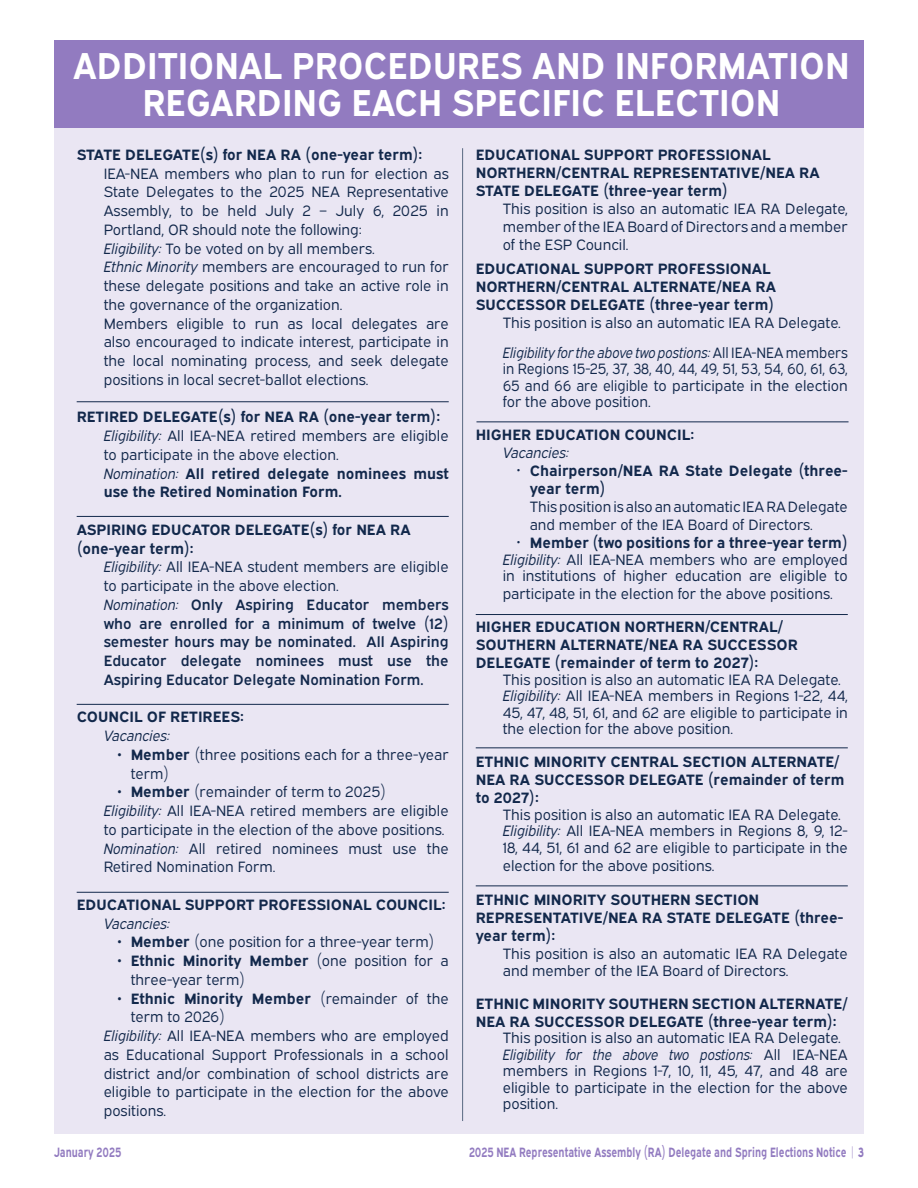
<style>
.page{position:relative;width:918px;height:1188px;background:#fff}
.page>*{position:absolute;margin:0;border:0;box-sizing:border-box;transform-origin:0 0}
.t1{font:700 37.5px/37.5px "Expressway Rg";color:#fff;text-align:center;scale:.92 1}
.t2{font:15px/18.8px "Expressway Bk";color:#12284b}
.t3{font:700 15px/18px "Expressway Rg";color:#12284b}
.t4{font:15px/18.8px "Expressway Sb";color:#12284b;text-align:justify}
.t5{font:15px/16.5px "Expressway Bk";color:#12284b;text-align:justify;scale:.95 1}
.t6{font:italic 15px "Expressway Bk";color:#12284b}
.t7{font:700 13.5px "Expressway Rg";color:#927bc0;scale:.75 1}
.s1{font-style:italic}
.s2{font-family:"Expressway Bk";font-weight:400;font-style:italic}
.s3{font-family:"Expressway Bk";font-style:italic}
.s4{font-family:"Expressway Rg";font-weight:700}
.s5{font-family:"Expressway Bk";font-weight:400}
.s6{font-weight:400;font-size:16.5px}
.s7{font-family:"Expressway Lt";font-weight:400}
.s8{font-family:"Expressway Xb";font-weight:400}
</style>
<div class="page">
<div style="left:54px;top:122px;width:810px;height:1012px;background:#eae6f3"></div>
<div style="left:54px;top:40px;width:810px;height:88px;background:#927bc0"></div>
<hr style="left:462px;top:148px;width:1px;height:973px;background:#596981">
<hr style="left:77px;top:402px;width:372px;height:1px;background:#12284b">
<hr style="left:77px;top:516px;width:372px;height:1px;background:#12284b">
<hr style="left:77px;top:704px;width:372px;height:1px;background:#12284b">
<hr style="left:77px;top:892px;width:372px;height:1px;background:#12284b">
<hr style="left:476px;top:886px;width:372px;height:1px;background:#12284b">
<hr style="left:476px;top:748px;width:372px;height:1px;background:#12284b">
<hr style="left:476px;top:614px;width:372px;height:1px;background:#12284b">
<hr style="left:476px;top:422px;width:373px;height:1px;background:#12284b">
<h1 class="t1" style="left:73px;top:43px;width:845px">ADDITIONAL PROCEDURES AND INFORMATION<br>REGARDING EACH SPECIFIC ELECTION</h1>
<p class="t3" style="left:77px;top:144px;width:347px">STATE DELEGATE(s) for NEA RA (one-year term):</p>
<p class="t2" style="left:104px;top:162px;width:347px">IEA-NEA members who plan to run for election as State Delegates to the 2025 NEA Representative Assembly, to be held July 2 – July 6, 2025 in Portland, OR should note the following:<br><span class="s1">Eligibility:</span> To be voted on by all members.<br><span class="s1">Ethnic Minority</span> members are encouraged to run for these delegate positions and take an active role in the governance of the organization.<br>Members eligible to run as local delegates are also encouraged to indicate interest, participate in the local nominating process, and seek delegate positions in local secret-ballot elections.</p>
<p class="t3" style="left:77px;top:406px;width:365px">RETIRED DELEGATE(s) for NEA RA (one-year term):</p>
<p class="t2" style="left:104px;top:425px;width:347px"><span class="s1">Eligibility:</span> All IEA-NEA retired members are eligible to participate in the above election.</p>
<p class="t3" style="left:104px;top:462px;width:347px;line-height:18.8px"><span class="s2">Nomination:</span> All retired delegate nominees must use the Retired Nomination Form.</p>
<p class="t3" style="left:77px;top:519px;width:336px;line-height:18.8px">ASPIRING EDUCATOR DELEGATE(s) for NEA RA (one-year term):</p>
<p class="t2" style="left:104px;top:556px;width:347px"><span class="s1">Eligibility:</span> All IEA-NEA student members are eligible to participate in the above election.</p>
<p class="t4" style="left:104px;top:594px;width:347px"><span class="s3">Nomination:</span> Only Aspiring Educator members who are enrolled for a minimum of twelve (12) semester hours may be nominated. All Aspiring Educator delegate nominees must use the Aspiring Educator Delegate Nomination Form.</p>
<p class="t3" style="left:77px;top:706px;width:169px">COUNCIL OF RETIREES:</p>
<p class="t6" style="left:104px;top:724px;width:68px">Vacancies:</p>
<p class="t2" style="left:131px;top:744px;width:320px;text-indent:-14px"><span class="s4">• Member</span> (three positions each for a three-year term)</p>
<p class="t2" style="left:104px;top:781px;width:347px;text-indent:14px"><span class="s4">• Member</span> (remainder of term to 2025)<br><span class="s1">Eligibility:</span> All IEA-NEA retired members are eligible to participate in the election of the above positions.<br><span class="s1">Nomination:</span> All retired nominees must use the Retired Nomination Form.</p>
<p class="t3" style="left:77px;top:894px;width:371px">EDUCATIONAL SUPPORT PROFESSIONAL COUNCIL:</p>
<p class="t6" style="left:104px;top:912px;width:68px">Vacancies:</p>
<p class="t2" style="left:117px;top:931px;width:319px"><span class="s4">• Member</span> (one position for a three-year term)</p>
<p class="t3" style="left:117px;top:950px;width:333px">• Ethnic Minority Member <span class="s5">(one position for a</span></p>
<p class="t2" style="left:131px;top:969px;width:116px">three-year term)</p>
<p class="t3" style="left:117px;top:988px;width:333px">• Ethnic Minority Member <span class="s5">(remainder of the</span></p>
<p class="t2" style="left:104px;top:1006px;width:347px;text-indent:27px">term to 2026)<br><span class="s1">Eligibility:</span> All IEA-NEA members who are employed as Educational Support Professionals in a school district and/or combination of school districts are eligible to participate in the election for the above positions.</p>
<p class="t3" style="left:476px;top:144px;width:346px">EDUCATIONAL SUPPORT PROFESSIONAL<br>NORTHERN/CENTRAL REPRESENTATIVE/NEA RA<br>STATE DELEGATE (three-year term)</p>
<p class="t2" style="left:503px;top:198px;width:347px;line-height:18px;text-align:justify">This position is also an automatic IEA RA Delegate, member of the IEA Board of Directors and a member of the ESP Council.</p>
<p class="t3" style="left:476px;top:258px;width:302px">EDUCATIONAL SUPPORT PROFESSIONAL<br>NORTHERN/CENTRAL ALTERNATE/NEA RA<br>SUCCESSOR DELEGATE (three-year term)</p>
<p class="t2" style="left:503px;top:306px;width:347px;line-height:30px">This position is also an automatic IEA RA Delegate.<br><span class="s1">Eligibility for the above two postions:</span> All IEA-NEA members</p>
<p class="t5" style="left:503px;top:359px;width:365px">in Regions 15-25, 37, 38, 40, 44, 49, 51, 53, 54, 60, 61, 63, 65 and 66 are eligible to participate in the election for the above position.</p>
<p class="t3" style="left:476px;top:424px;width:220px">HIGHER EDUCATION COUNCIL:</p>
<p class="t6" style="left:503px;top:442px;width:68px">Vacancies:</p>
<p class="t3" style="left:530px;top:460px;width:320px;text-indent:-14px"><span class="s6">•</span> Chairperson/NEA RA State Delegate (three&shy;year term)</p>
<p class="t2" style="left:530px;top:497px;width:320px;line-height:18px">This position is also an automatic IEA RA Delegate and member of the IEA Board of Directors.</p>
<p class="t3" style="left:516px;top:532px;width:333px"><span class="s6">•</span> Member (two positions for a three-year term)</p>
<p class="t2" style="left:503px;top:550px;width:347px;line-height:16.5px"><span class="s1">Eligibility:</span> All IEA-NEA members who are employed in institutions of higher education are eligible to</p>
<p class="t2" style="left:503px;top:583px;width:331px">participate in the election for the above positions.</p>
<p class="t3" style="left:476px;top:616px;width:324px">HIGHER EDUCATION NORTHERN/CENTRAL/<br>SOUTHERN ALTERNATE/NEA RA SUCCESSOR<br>DELEGATE (remainder of term to 2027):</p>
<p class="t2" style="left:503px;top:670px;width:347px;line-height:16.5px">This position is also an automatic IEA RA Delegate.<br><span class="s1">Eligibility:</span> All IEA-NEA members in Regions 1-22, 44, 45, 47, 48, 51, 61, and 62 are eligible to participate in the election for the above position.</p>
<p class="t3" style="left:476px;top:751px;width:370px">ETHNIC MINORITY CENTRAL SECTION ALTERNATE/<br>NEA RA SUCCESSOR DELEGATE (remainder of term to 2027):</p>
<p class="t2" style="left:503px;top:805px;width:347px;line-height:16.5px">This position is also an automatic IEA RA Delegate.<br><span class="s1">Eligibility:</span> All IEA-NEA members in Regions 8, 9, 12-<br>18, 44, 51, 61 and 62 are eligible to participate in the</p>
<p class="t2" style="left:503px;top:855px;width:213px">election for the above positions.</p>
<p class="t3" style="left:476px;top:889px;width:369px">ETHNIC MINORITY SOUTHERN SECTION<br>REPRESENTATIVE/NEA RA STATE DELEGATE (three&shy;year term):</p>
<p class="t2" style="left:503px;top:944px;width:347px;line-height:16.5px">This position is also an automatic IEA RA Delegate and member of the IEA Board of Directors.</p>
<p class="t3" style="left:476px;top:993px;width:374px">ETHNIC MINORITY SOUTHERN SECTION ALTERNATE/<br>NEA RA SUCCESSOR DELEGATE (three-year term):</p>
<p class="t2" style="left:503px;top:1028px;width:347px;line-height:16.5px">This position is also an automatic IEA RA Delegate.<br><span class="s1">Eligibility for the above two postions:</span> All IEA-NEA members in Regions 1-7, 10, 11, 45, 47, and 48 are eligible to participate in the election for the above position.</p>
<p class="t7" style="left:54px;top:1142px;width:91px">January 2025</p>
<p class="t7" style="left:469px;top:1142px;width:528px">2025 NEA Representative Assembly (RA) Delegate and Spring Elections Notice <span class="s7">|</span> <span class="s8">3</span></p>
</div>
